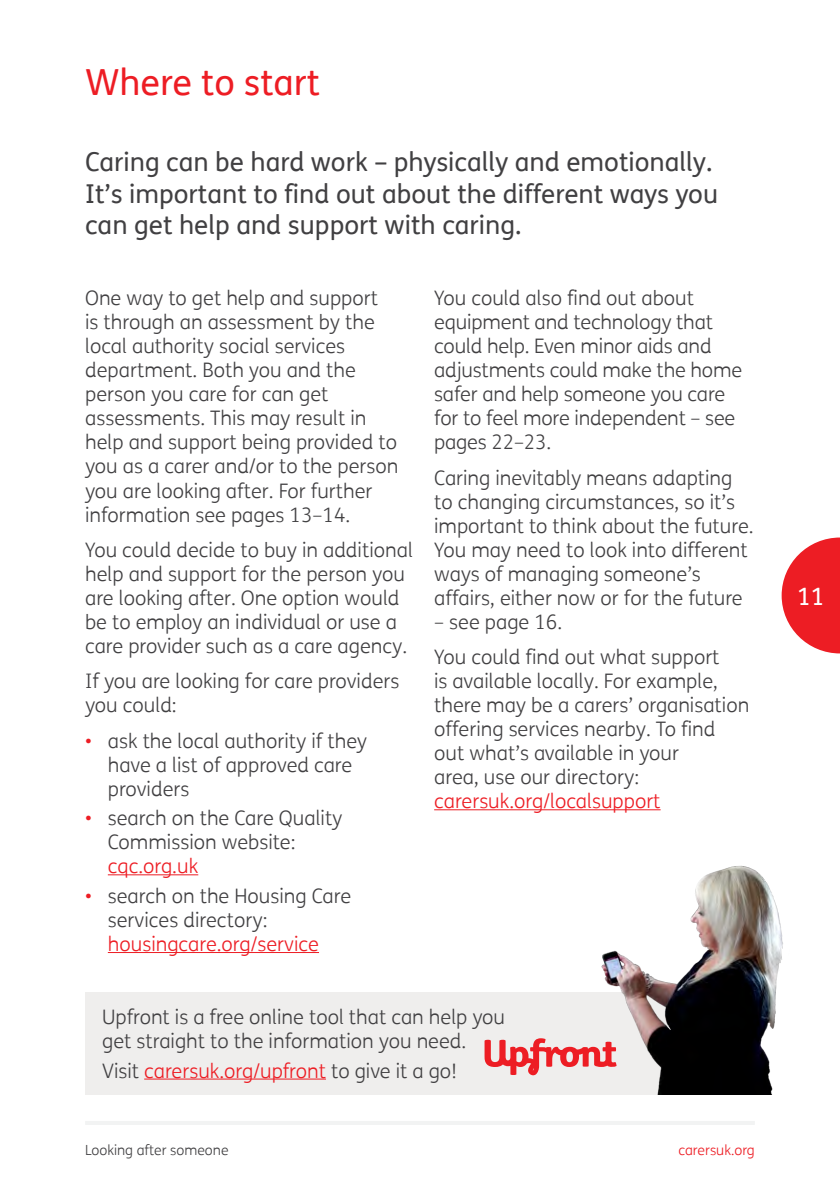
<style>
.page{position:relative;width:840px;height:1191px;background:#fff}
.page>*{position:absolute;margin:0;border:0;box-sizing:border-box;transform-origin:0 0}
.H1_Page_Title{font:36px "FS Me";color:#ed1d24}
.Standfirst{font:26px/31.2px "FS Me";color:#414042}
.t1{font:24px "FS Me";color:#fff}
.P_Body_Copy{font:300 20px/24px "FS Me";color:#414042}
.Bullets{font:300 20px/24px "FS Me";color:#414042}
.P_Body_Copy-2{font:300 20px "FS Me";color:#ed1d24}
.t2{font:300 14px "FS Me";color:#414042}
.t3{font:300 14px "FS Me";color:#ed1d24}
.s1{color:#ed1d24}
.s2{color:#414042}
</style>
<div class="page">
<svg style="left:781px;top:537px;width:58px;height:116px"></svg>
<hr style="left:85px;top:1121px;width:669px;height:4px;background:#f2f3f3">
<hr style="left:108px;top:874px;width:90px;height:1px;background:#ed1d24">
<hr style="left:108px;top:952px;width:211px;height:1px;background:#ed1d24">
<hr style="left:434px;top:809px;width:226px;height:1px;background:#ed1d24">
<div style="left:85px;top:991px;width:669px;height:103px;background:#efeeed"></div>
<hr style="left:144px;top:1078px;width:182px;height:1px;background:#ed1d24">
<svg style="left:484px;top:1038px;width:110px;height:37px"></svg>
<img style="left:594px;top:865px;width:189px;height:229px">
<h1 class="H1_Page_Title" style="left:85px;top:58px;width:236px">Where to start</h1>
<p class="Standfirst" style="left:85px;top:146px;width:634px">Caring can be hard work – physically and emotionally.<br>It’s important to find out about the different ways you can get help and support with caring.</p>
<p class="P_Body_Copy" style="left:85px;top:286px;width:314px">One way to get help and support<br>is through an assessment by the local authority social services department. Both you and the person you care for can get assessments. This may result in help and support being provided to you as a carer and/or to the person you are looking after. For further information see pages 13–14.</p>
<p class="P_Body_Copy" style="left:85px;top:537px;width:329px">You could decide to buy in additional help and support for the person you are looking after. One option would be to employ an individual or use a care provider such as a care agency.</p>
<p class="P_Body_Copy" style="left:85px;top:668px;width:315px">If you are looking for care providers you could:</p>
<p class="Bullets" style="left:108px;top:728px;width:260px;text-indent:-23px"><span class="s1">•</span> ask the local authority if they have a list of approved care providers</p>
<p class="Bullets" style="left:108px;top:805px;width:236px;text-indent:-23px"><span class="s1">•</span> search on the Care Quality<br>Commission website: <span class="s1">cqc.org.uk</span></p>
<p class="Bullets" style="left:108px;top:883px;width:245px;text-indent:-23px"><span class="s1">•</span> search on the Housing Care services directory: <span class="s1">housingcare.org/service</span></p>
<p class="P_Body_Copy" style="left:434px;top:286px;width:309px">You could also find out about equipment and technology that could help. Even minor aids and adjustments could make the home safer and help someone you care for to feel more independent – see pages 22–23.</p>
<p class="P_Body_Copy" style="left:434px;top:465px;width:321px">Caring inevitably means adapting to changing circumstances, so it’s important to think about the future.<br>You may need to look into different ways of managing someone’s affairs, either now or for the future</p>
<p class="P_Body_Copy" style="left:434px;top:609px;width:129px">– see page 16.</p>
<p class="P_Body_Copy" style="left:434px;top:644px;width:316px">You could find out what support<br>is available locally. For example, there may be a carers’ organisation offering services nearby. To find out what’s available in your<br>area, use our directory: <span class="s1">carersuk.org/localsupport</span></p>
<p class="P_Body_Copy" style="left:102px;top:1004px;width:404px">Upfront is a free online tool that can help you get straight to the information you need.</p>
<p class="P_Body_Copy-2" style="left:102px;top:1056px;width:356px"><span class="s2">Visit</span> carersuk.org/upfront <span class="s2">to give it a go!</span></p>
<p class="t2" style="left:85px;top:1141px;width:145px">Looking after someone</p>
<p class="t3" style="left:678px;top:1141px;width:78px">carersuk.org</p>
<p class="t1" style="left:796px;top:579px;width:29px">11</p>
</div>
